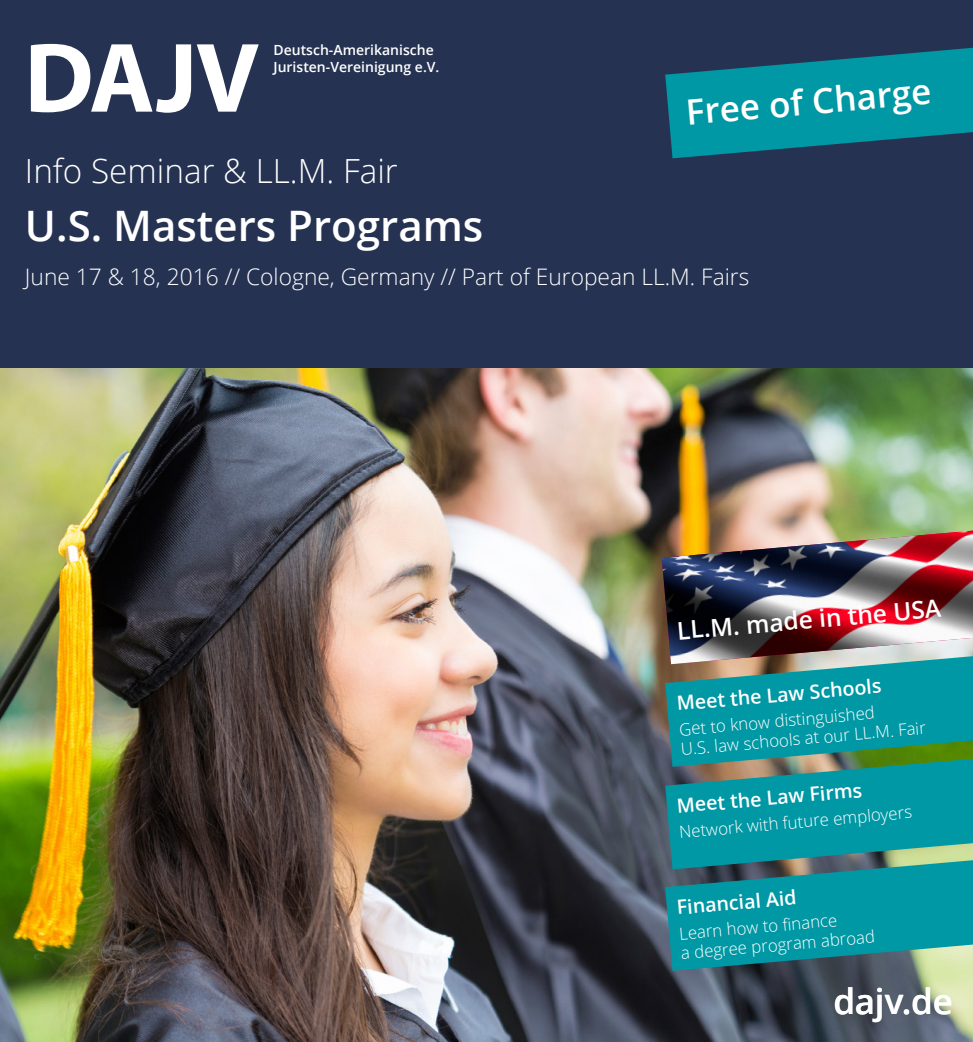
<style>
.page{position:relative;width:973px;height:1042px;background:#fff}
.page>*{position:absolute;margin:0;border:0;box-sizing:border-box;transform-origin:0 0}
.t1{font:700 99.75px "Myriad";color:#fff}
.t2{font:600 42px "Open Sans";color:#fff}
.t3{font:600 35px "Open Sans";letter-spacing:-.005em;color:#fff}
.t4{font:300 33.25px "Open Sans";color:#fff}
.t5{font:600 24.5px "Open Sans";color:#fff}
.t6{font:300 22.75px "Open Sans";color:#fff}
.t7{font:600 19.6px "Open Sans";color:#fff}
.t8{font:300 16.8px/19.6px "Open Sans";color:#fff}
.t9{font:600 14px/17.5px "Open Sans";color:#fff}
</style>
<div class="page">
<img style="left:0;top:367px;width:972px;height:675px">
<div style="left:0;top:0;width:972px;height:367px;background:#253252"></div>
<svg style="left:665px;top:664px;width:307px;height:307px;background:#179297"></svg>
<img style="left:661px;top:530px;width:311px;height:134px">
<svg style="left:665px;top:48px;width:307px;height:110px"></svg>
<h1 class="t1" style="left:24px;top:27px;width:236px">DAJV</h1>
<p class="t9" style="left:273px;top:41px;width:167px">Deutsch-Amerikanische<br>Juristen-Vereinigung e.V.</p>
<h3 class="t3" style="left:684px;top:88px;width:247px;rotate:-5deg">Free of Charge</h3>
<h3 class="t4" style="left:25px;top:148px;width:374px">Info Seminar &amp; LL.M. Fair</h3>
<h2 class="t2" style="left:25px;top:196px;width:460px">U.S. Masters Programs</h2>
<h3 class="t6" style="left:25px;top:261px;width:725px">June 17 &amp; 18, 2016 // Cologne, Germany // Part of European LL.M. Fairs</h3>
<h3 class="t5" style="left:675px;top:614px;width:266px;rotate:-5deg">LL.M. made in the USA</h3>
<p class="t7" style="left:675px;top:690px;width:206px;rotate:-5deg">Meet the Law Schools</p>
<p class="t8" style="left:678px;top:719px;width:247px;rotate:-5deg">Get to know distinguished<br>U.S. law schools at our LL.M. Fair</p>
<p class="t7" style="left:675px;top:792px;width:187px;rotate:-5deg">Meet the Law Firms</p>
<p class="t8" style="left:678px;top:822px;width:235px;rotate:-5deg">Network with future employers</p>
<p class="t7" style="left:675px;top:894px;width:121px;rotate:-5deg">Financial Aid</p>
<p class="t8" style="left:678px;top:923px;width:196px;rotate:-5deg">Learn how to fi nance<br>a degree program abroad</p>
<h3 class="t3" style="left:833px;top:977px;width:121px">dajv.de</h3>
</div>
